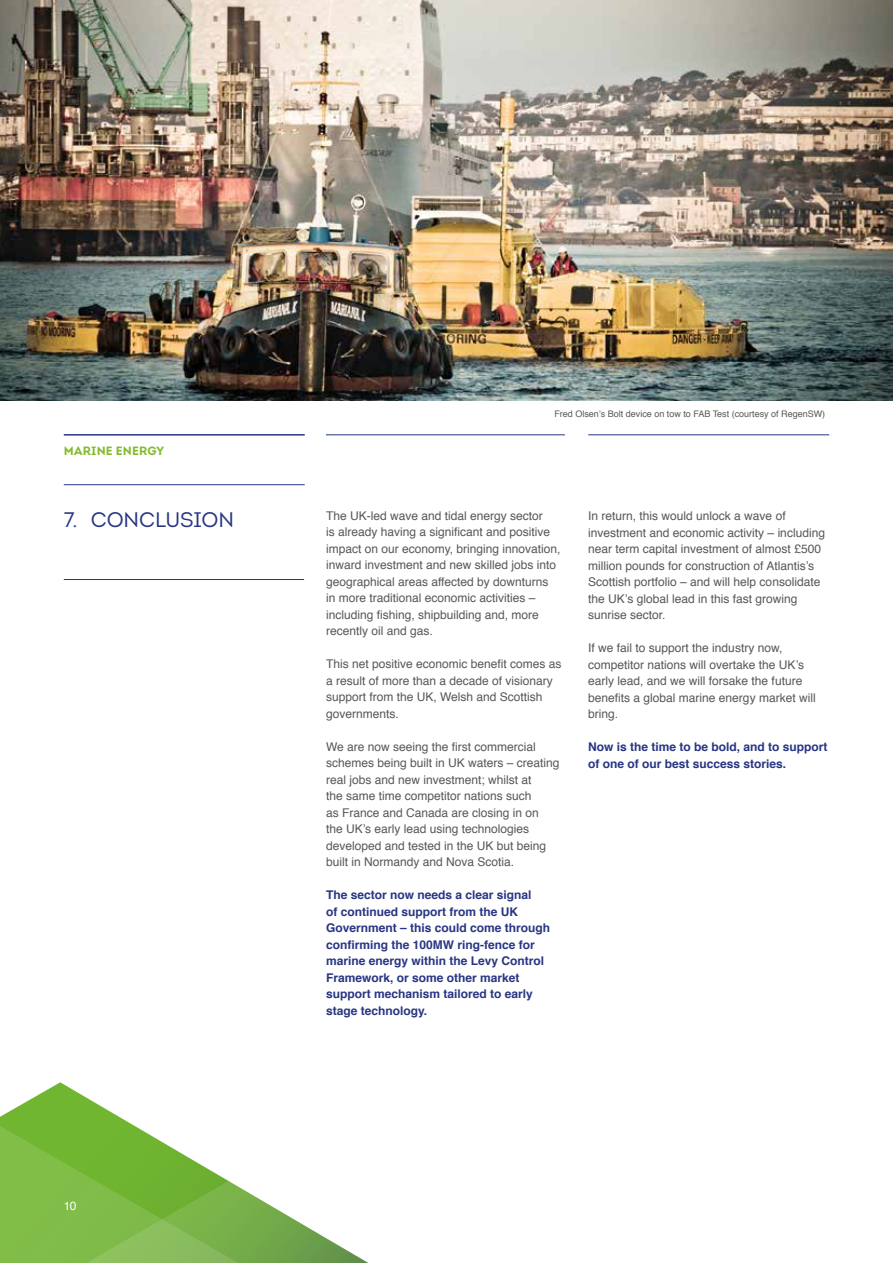
<style>
.page{position:relative;width:893px;height:1263px;background:#fff}
.page>*{position:absolute;margin:0;border:0;box-sizing:border-box;transform-origin:0 0}
.t1{font:21px "Intro";letter-spacing:-.005em;color:#283583}
.t2{font:12px/16.5px "Helvetica";color:#575756}
.t3{font:700 12px/16.5px "Helvetica";color:#283583}
.t4{font:700 12px "Intro";letter-spacing:.02em;color:#82bb2d}
.t5{font:12px "Helvetica";color:#fff}
.t6{font:9px "Helvetica";color:#575756}
</style>
<div class="page">
<svg style="left:0;top:1082px;width:121px;height:36px"></svg>
<svg style="left:0;top:1118px;width:369px;height:145px"></svg>
<hr style="left:326px;top:434px;width:239px;height:1px;background:#283583">
<img style="left:0;top:0;width:893px;height:401px">
<hr style="left:64px;top:434px;width:241px;height:2px;background:#283583">
<hr style="left:588px;top:434px;width:241px;height:1px;background:#283583">
<hr style="left:64px;top:484px;width:241px;height:1px;background:#283583">
<hr style="left:64px;top:579px;width:240px;height:1px;background:#283583">
<p class="t4" style="left:64px;top:443px;width:102px">MARINE ENERGY</p>
<p class="t6" style="left:554px;top:407px;width:272px">Fred Olsen’s Bolt device on tow to FAB Test (courtesy of RegenSW)</p>
<h1 class="t1" style="left:64px;top:506px;width:172px">7. CONCLUSION</h1>
<p class="t2" style="left:326px;top:508px;width:236px">The UK-led wave and tidal energy sector<br>is already having a significant and positive impact on our economy, bringing innovation, inward investment and new skilled jobs into geographical areas affected by downturns in more traditional economic activities – including fishing, shipbuilding and, more recently oil and gas.</p>
<p class="t2" style="left:326px;top:656px;width:237px">This net positive economic benefit comes as a result of more than a decade of visionary support from the UK, Welsh and Scottish governments.</p>
<p class="t2" style="left:326px;top:739px;width:235px">We are now seeing the first commercial schemes being built in UK waters – creating real jobs and new investment; whilst at<br>the same time competitor nations such<br>as France and Canada are closing in on<br>the UK’s early lead using technologies developed and tested in the UK but being built in Normandy and Nova Scotia.</p>
<p class="t3" style="left:326px;top:887px;width:226px">The sector now needs a clear signal<br>of continued support from the UK Government – this could come through confirming the 100MW ring-fence for marine energy within the Levy Control Framework, or some other market support mechanism tailored to early stage technology.</p>
<p class="t2" style="left:588px;top:508px;width:238px">In return, this would unlock a wave of investment and economic activity – including near term capital investment of almost £500 million pounds for construction of Atlantis’s Scottish portfolio – and will help consolidate the UK’s global lead in this fast growing sunrise sector.</p>
<p class="t2" style="left:588px;top:640px;width:229px">If we fail to support the industry now, competitor nations will overtake the UK’s early lead, and we will forsake the future benefits a global marine energy market will bring.</p>
<p class="t3" style="left:588px;top:739px;width:241px">Now is the time to be bold, and to support of one of our best success stories.</p>
<p class="t5" style="left:64px;top:1197px;width:14px">10</p>
</div>
